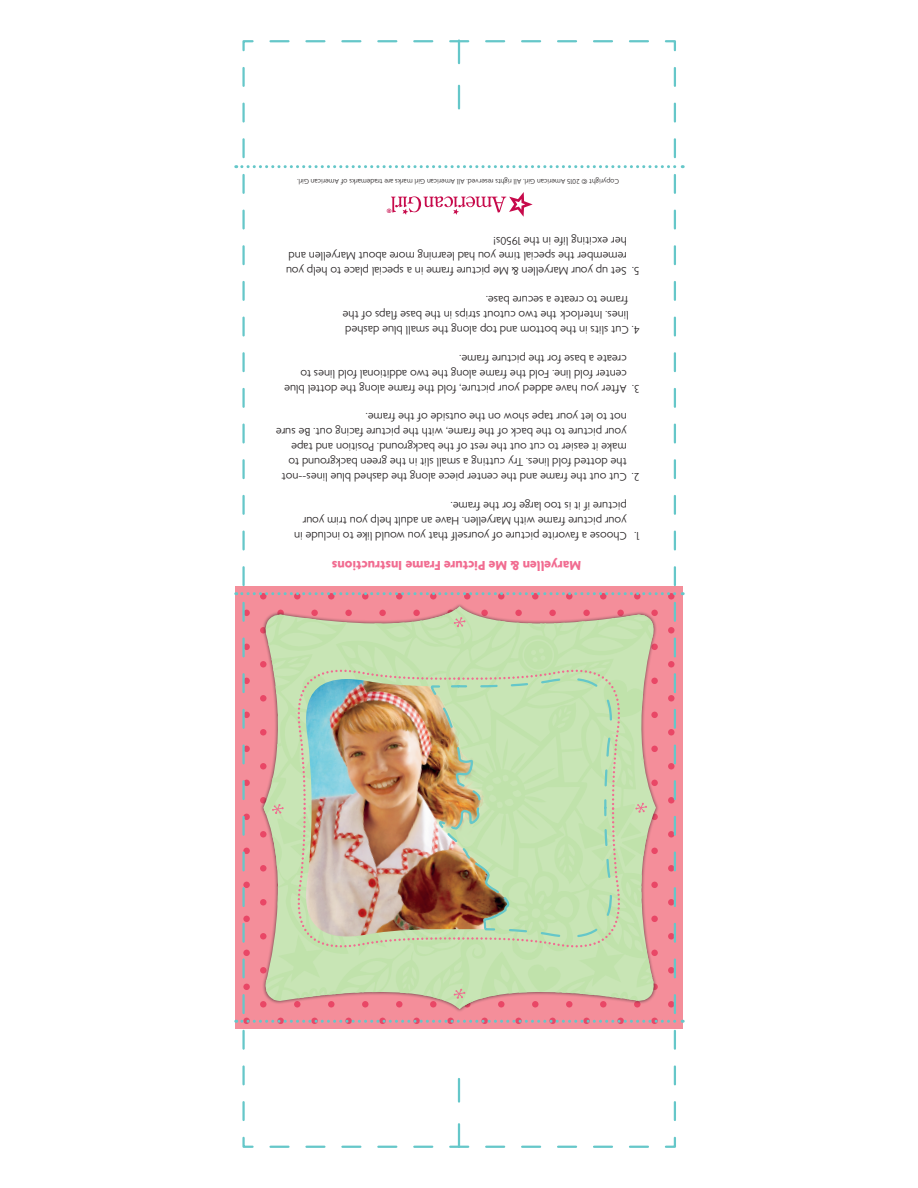
<style>
.page{position:relative;width:918px;height:1188px;background:#fff}
.page>*{position:absolute;margin:0;border:0;box-sizing:border-box;transform-origin:0 0}
.BODY_COPY{font:700 14.1px "Agenda";color:#f16c91}
.BODY_COPY-2{font:300 12px/15px "Agenda";color:#231f20}
.t1{font:500 10.8px "Agenda";color:#c70a4b}
.t2{font:300 9.75px "Agenda";color:#231f20}
.t3{font:300 7.5px "Agenda";color:#231f20}
</style>
<div class="page">
<svg style="left:236px;top:165px;width:447px;height:864px"></svg>
<svg style="left:241px;top:39px;width:436px;height:1109px"></svg>
<p class="t3" style="left:580px;top:186px;width:284px;rotate:-180deg">2015 American Girl. All rights reserved. All American Girl marks are trademarks of American Girl.</p>
<p class="t2" style="left:587px;top:188px;width:7px;rotate:-180deg">©</p>
<p class="t3" style="left:619px;top:186px;width:31px;rotate:-180deg">Copyright</p>
<p class="t1" style="left:392px;top:216px;width:7px;rotate:-180deg">®</p>
<p class="BODY_COPY-2" style="left:627px;top:278px;width:342px;text-indent:-13px;rotate:-180deg">5. Set up your Maryellen &amp; Me picture frame in a special place to help you remember the special time you had learning more about Maryellen and her exciting life in the 1950s!</p>
<p class="BODY_COPY-2" style="left:628px;top:307px;width:144px;rotate:-180deg">frame to create a secure base.</p>
<p class="BODY_COPY-2" style="left:639px;top:337px;width:298px;text-align:right;rotate:-180deg">4. Cut slits in the bottom and top along the small blue dashed lines. Interlock the two cutout strips in the base flaps of the</p>
<p class="BODY_COPY-2" style="left:627px;top:396px;width:344px;text-indent:-13px;rotate:-180deg">3. After you have added your picture, fold the frame along the dottel blue center fold line. Fold the frame along the two additional fold lines to create a base for the picture frame.</p>
<p class="BODY_COPY-2" style="left:627px;top:485px;width:352px;text-indent:-13px;rotate:-180deg">2. Cut out the frame and the center piece along the dashed blue lines--not the dotted fold lines. Try cutting a small slit in the green background to make it easier to cut out the rest of the background. Position and tape your picture to the back of the frame, with the picture facing out. Be sure not to let your tape show on the outside of the frame.</p>
<p class="BODY_COPY-2" style="left:627px;top:529px;width:326px;rotate:-180deg">your picture frame with Maryellen. Have an adult help you trim your picture if it is too large for the frame.</p>
<p class="BODY_COPY-2" style="left:627px;top:544px;width:334px;rotate:-180deg">Choose a favorite picture of yourself that you would like to include in</p>
<p class="BODY_COPY-2" style="left:639px;top:544px;width:7px;rotate:-180deg">1.</p>
<p class="BODY_COPY" style="left:581px;top:574px;width:251px;rotate:-180deg">Maryellen &amp; Me Picture Frame Instructions</p>
</div>
